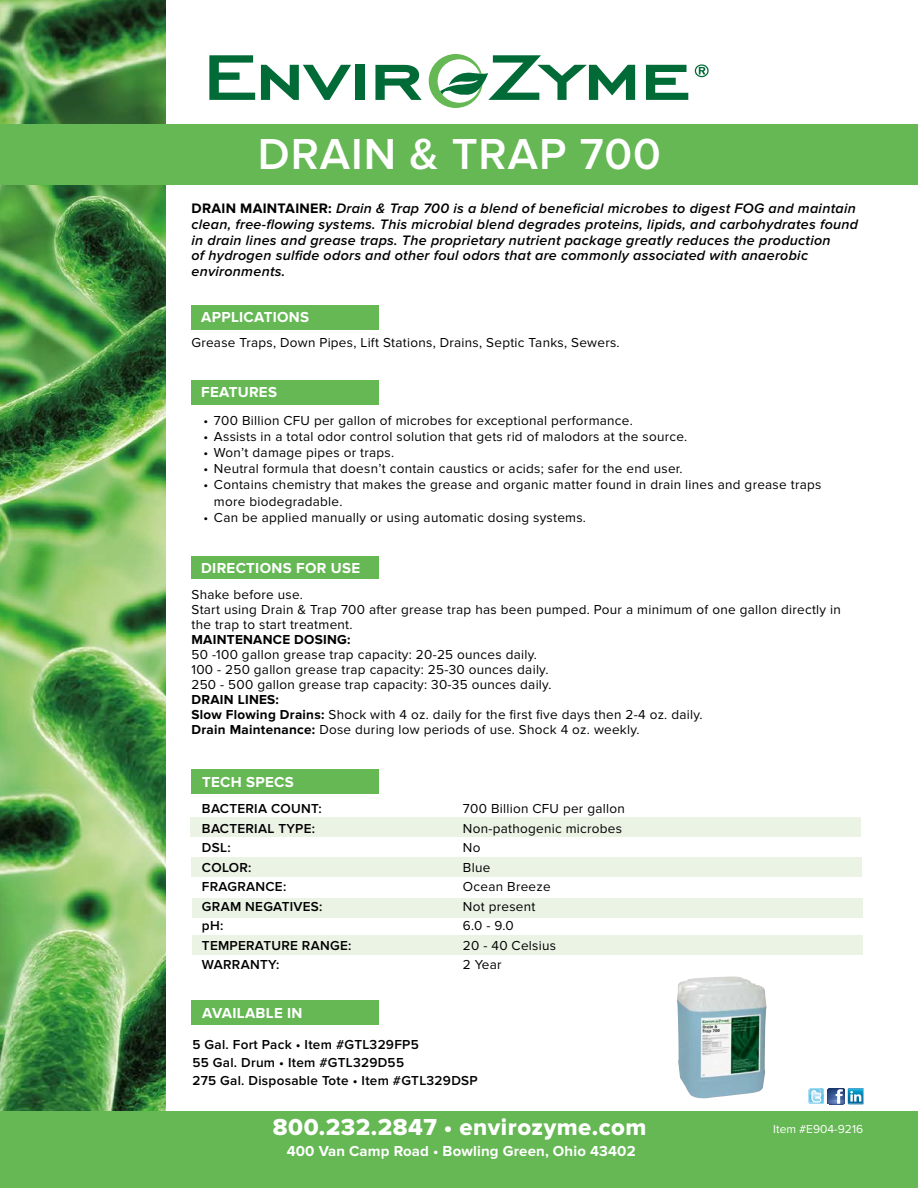
<style>
.page{position:relative;width:918px;height:1188px;background:#fff}
.page>*{position:absolute;margin:0;border:0;box-sizing:border-box;transform-origin:0 0}
.t1{font:600 45px "Proxima Nova";letter-spacing:.02em;color:#fff}
.t2{font:24px "Proxima Nova Extrabld";letter-spacing:.02em;color:#fff}
.t3{font:700 15px "Proxima Nova";letter-spacing:.02em;color:#fff}
.t4{font:italic 600 14.25px/15.8px "Proxima Nova";letter-spacing:.02em;color:#000}
.t5{font:13.5px/15px "Proxima Nova";letter-spacing:.02em;color:#000}
.t6{font:600 13.5px/18px "Proxima Nova";letter-spacing:.02em;color:#000}
.t7{font:700 13.5px "Proxima Nova";letter-spacing:.02em;color:#000}
.t8{font:12px "Proxima Nova";color:#fff}
.s1{font-weight:700;font-style:normal}
.s2{font-weight:700}
</style>
<div class="page">
<img style="left:677px;top:976px;width:90px;height:122px">
<img style="left:0;top:0;width:165px;height:1111px">
<svg style="left:209px;top:55px;width:46px;height:45px"></svg>
<svg style="left:261px;top:65px;width:90px;height:35px"></svg>
<div style="left:355px;top:65px;width:9px;height:35px;background:#006b36"></div>
<svg style="left:375px;top:65px;width:47px;height:35px"></svg>
<svg style="left:646px;top:65px;width:42px;height:35px"></svg>
<svg style="left:429px;top:54px;width:206px;height:54px"></svg>
<svg style="left:695px;top:64px;width:14px;height:13px"></svg>
<div style="left:0;top:1111px;width:918px;height:77px;background:#65b853"></div>
<svg style="left:808px;top:1088px;width:56px;height:16px"></svg>
<div style="left:0;top:124px;width:918px;height:61px;background:#65b853"></div>
<div style="left:191px;top:858px;width:671px;height:19px;background:#eaf3e4"></div>
<div style="left:192px;top:898px;width:670px;height:19px;background:#eaf3e4"></div>
<div style="left:192px;top:935px;width:670px;height:19px;background:#eaf3e4"></div>
<div style="left:190px;top:818px;width:671px;height:19px;background:#eaf3e4"></div>
<div style="left:191px;top:305px;width:188px;height:24px;background:#65b853"></div>
<div style="left:191px;top:380px;width:188px;height:25px;background:#65b853"></div>
<div style="left:191px;top:556px;width:188px;height:23px;background:#65b853"></div>
<div style="left:191px;top:769px;width:188px;height:25px;background:#65b853"></div>
<div style="left:191px;top:1000px;width:188px;height:24px;background:#65b853"></div>
<h1 class="t1" style="left:258px;top:128px;width:404px">DRAIN &amp; TRAP 700</h1>
<p class="t4" style="left:191px;top:201px;width:668px"><span class="s1">DRAIN MAINTAINER:</span> Drain &amp; Trap 700 is a blend of beneficial microbes to digest FOG and maintain clean, free-flowing systems. This microbial blend degrades proteins, lipids, and carbohydrates found in drain lines and grease traps. The proprietary nutrient package greatly reduces the production<br>of hydrogen sulfide odors and other foul odors that are commonly associated with anaerobic environments.</p>
<p class="t3" style="left:201px;top:309px;width:109px">APPLICATIONS</p>
<p class="t5" style="left:191px;top:335px;width:430px">Grease Traps, Down Pipes, Lift Stations, Drains, Septic Tanks, Sewers.</p>
<p class="t3" style="left:201px;top:384px;width:77px">FEATURES</p>
<p class="t5" style="left:203px;top:413px;width:431px">• 700 Billion CFU per gallon of microbes for exceptional performance.</p>
<p class="t5" style="left:203px;top:429px;width:485px">• Assists in a total odor control solution that gets rid of malodors at the source.</p>
<p class="t5" style="left:203px;top:445px;width:192px">• Won’t damage pipes or traps.</p>
<p class="t5" style="left:203px;top:461px;width:481px">• Neutral formula that doesn’t contain caustics or acids; safer for the end user.</p>
<p class="t5" style="left:214px;top:477px;width:609px;line-height:16.2px;text-indent:-11px">• Contains chemistry that makes the grease and organic matter found in drain lines and grease traps more biodegradable.</p>
<p class="t5" style="left:203px;top:510px;width:384px">• Can be applied manually or using automatic dosing systems.</p>
<p class="t3" style="left:201px;top:560px;width:161px">DIRECTIONS FOR USE</p>
<p class="t5" style="left:191px;top:587px;width:651px">Shake before use.<br>Start using Drain &amp; Trap 700 after grease trap has been pumped. Pour a minimum of one gallon directly in the trap to start treatment.</p>
<p class="t7" style="left:191px;top:632px;width:161px">MAINTENANCE DOSING:</p>
<p class="t5" style="left:191px;top:647px;width:362px">50 -100 gallon grease trap capacity: 20-25 ounces daily.<br>100 - 250 gallon grease trap capacity: 25-30 ounces daily.<br>250 - 500 gallon grease trap capacity: 30-35 ounces daily.</p>
<p class="t5" style="left:191px;top:692px;width:513px"><span class="s2">DRAIN LINES:<br>Slow Flowing Drains:</span> Shock with 4 oz. daily for the first five days then 2-4 oz. daily.<br><span class="s2">Drain Maintenance:</span> Dose during low periods of use. Shock 4 oz. weekly.</p>
<p class="t3" style="left:202px;top:773px;width:93px">TECH SPECS</p>
<p class="t6" style="left:202px;top:800px;width:121px">BACTERIA COUNT:</p>
<p class="t5" style="left:463px;top:802px;width:163px">700 Billion CFU per gallon</p>
<p class="t6" style="left:202px;top:820px;width:115px">BACTERIAL TYPE:</p>
<p class="t5" style="left:463px;top:821px;width:161px">Non-pathogenic microbes</p>
<p class="t6" style="left:202px;top:839px;width:30px">DSL:</p>
<p class="t5" style="left:463px;top:841px;width:19px">No</p>
<p class="t6" style="left:202px;top:859px;width:51px">COLOR:</p>
<p class="t5" style="left:463px;top:860px;width:29px">Blue</p>
<p class="t6" style="left:202px;top:878px;width:86px">FRAGRANCE:</p>
<p class="t5" style="left:463px;top:880px;width:89px">Ocean Breeze</p>
<p class="t6" style="left:202px;top:898px;width:122px">GRAM NEGATIVES:</p>
<p class="t5" style="left:463px;top:899px;width:74px">Not present</p>
<p class="t6" style="left:202px;top:917px;width:23px">pH:</p>
<p class="t5" style="left:463px;top:919px;width:52px">6.0 - 9.0</p>
<p class="t6" style="left:202px;top:937px;width:151px">TEMPERATURE RANGE:</p>
<p class="t5" style="left:463px;top:938px;width:95px">20 - 40 Celsius</p>
<p class="t6" style="left:202px;top:956px;width:79px">WARRANTY:</p>
<p class="t5" style="left:463px;top:958px;width:40px">2 Year</p>
<p class="t3" style="left:202px;top:1004px;width:102px">AVAILABLE IN</p>
<p class="t6" style="left:192px;top:1036px;width:287px">5 Gal. Fort Pack • Item #GTL329FP5<br>55 Gal. Drum • Item #GTL329D55<br>275 Gal. Disposable Tote • Item #GTL329DSP</p>
<h2 class="t2" style="left:273px;top:1113px;width:375px">800.232.2847 • envirozyme.com</h2>
<p class="t8" style="left:773px;top:1122px;width:91px">Item #E904-9216</p>
<p class="t3" style="left:287px;top:1143px;width:351px">400 Van Camp Road • Bowling Green, Ohio 43402</p>
</div>
